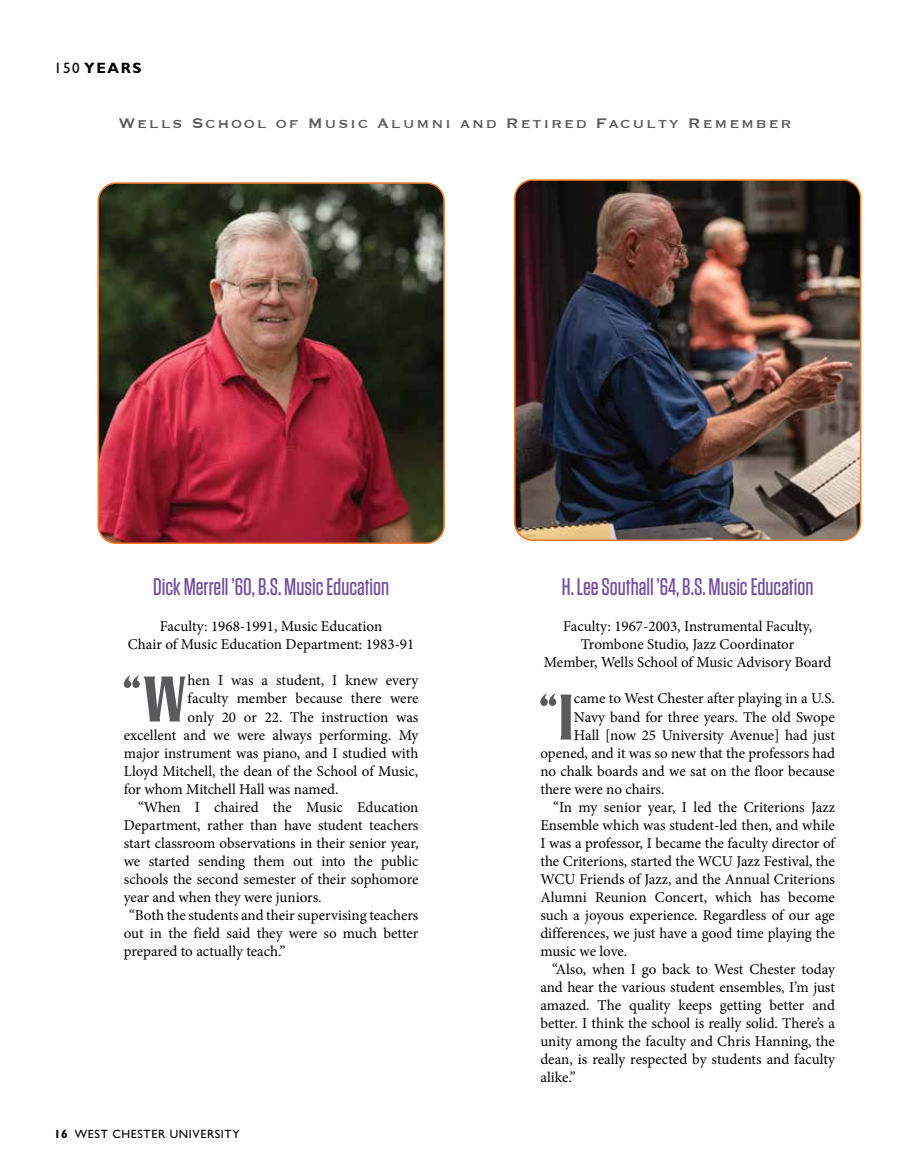
<style>
.page{position:relative;width:905px;height:1175px;background:#fff}
.page>*{position:absolute;margin:0;border:0;box-sizing:border-box;transform-origin:0 0}
.t1{font:75.45px "LHF Signmaker 2";color:#5a5a5d}
.t2{font:500 24px "Tungsten";color:#724fa0}
.t3{font:18px "Copperplate";letter-spacing:.1em;color:#5a5a5d}
.t4{font:15px/18px "Minion Pro";color:#000;text-align:center}
.t5{font:700 15px "Gill Sans Std";letter-spacing:.1em;color:#000}
.t6{font:12px "Gill Sans Std";letter-spacing:.05em;color:#000}
.s1{font-weight:400}
.s2{font-weight:700}
</style>
<div class="page">
<img style="left:514px;top:182px;width:346px;height:358px">
<div style="left:514px;top:179px;width:347px;height:362px;border:2px solid #f47421;border-radius:18px"></div>
<img style="left:98px;top:185px;width:344px;height:358px">
<div style="left:98px;top:182px;width:347px;height:362px;border:2px solid #f47421;border-radius:18px"></div>
<p class="t5" style="left:54px;top:59px;width:89px"><span class="s1">150</span> YEARS</p>
<p class="t3" style="left:118px;top:112px;width:674px">Wells School of Music Alumni and Retired Faculty Remember</p>
<h2 class="t2" style="left:153px;top:574px;width:237px">Dick Merrell ’60, B.S. Music Education</h2>
<p class="t4" style="left:128px;top:617px;width:288px">Faculty: 1968-1991, Music Education<br>Chair of Music Education Department: 1983-91</p>
<h1 class="t1" style="left:122px;top:659px;width:65px">“W</h1>
<p class="t4" style="left:188px;top:671px;width:232px">hen I was a student, I knew every</p>
<p class="t4" style="left:188px;top:689px;width:232px">faculty member because there were</p>
<p class="t4" style="left:188px;top:707px;width:232px">only 20 or 22. The instruction was</p>
<p class="t4" style="left:124px;top:725px;width:296px">excellent and we were always performing. My</p>
<p class="t4" style="left:124px;top:743px;width:296px">major instrument was piano, and I studied with</p>
<p class="t4" style="left:124px;top:761px;width:296px">Lloyd Mitchell, the dean of the School of Music,</p>
<p class="t4" style="left:124px;top:779px;width:216px">for whom Mitchell Hall was named.</p>
<p class="t4" style="left:138px;top:797px;width:282px">“When I chaired the Music Education</p>
<p class="t4" style="left:124px;top:815px;width:296px">Department, rather than have student teachers</p>
<p class="t4" style="left:124px;top:833px;width:296px">start classroom observations in their senior year,</p>
<p class="t4" style="left:124px;top:851px;width:296px">we started sending them out into the public</p>
<p class="t4" style="left:124px;top:869px;width:296px">schools the second semester of their sophomore</p>
<p class="t4" style="left:124px;top:887px;width:199px">year and when they were juniors.</p>
<p class="t4" style="left:129px;top:905px;width:291px">“Both the students and their supervising teachers</p>
<p class="t4" style="left:124px;top:923px;width:296px">out in the field said they were so much better</p>
<p class="t4" style="left:124px;top:941px;width:163px">prepared to actually teach.”</p>
<p class="t6" style="left:54px;top:1127px;width:187px"><span class="s2">16</span> WEST CHESTER UNIVERSITY</p>
<h2 class="t2" style="left:562px;top:574px;width:253px">H. Lee Southall ’64, B.S. Music Education</h2>
<p class="t4" style="left:544px;top:617px;width:289px">Faculty: 1967-2003, Instrumental Faculty,<br>Trombone Studio, Jazz Coordinator<br>Member, Wells School of Music Advisory Board</p>
<h1 class="t1" style="left:539px;top:677px;width:37px">“I</h1>
<p class="t4" style="left:574px;top:689px;width:262px">came to West Chester after playing in a U.S.</p>
<p class="t4" style="left:574px;top:707px;width:262px">Navy band for three years. The old Swope</p>
<p class="t4" style="left:574px;top:725px;width:262px">Hall [now 25 University Avenue] had just</p>
<p class="t4" style="left:540px;top:743px;width:296px">opened, and it was so new that the professors had</p>
<p class="t4" style="left:540px;top:761px;width:296px">no chalk boards and we sat on the floor because</p>
<p class="t4" style="left:540px;top:779px;width:126px">there were no chairs.</p>
<p class="t4" style="left:553px;top:797px;width:283px">“In my senior year, I led the Criterions Jazz</p>
<p class="t4" style="left:540px;top:815px;width:296px">Ensemble which was student-led then, and while</p>
<p class="t4" style="left:540px;top:833px;width:296px">I was a professor, I became the faculty director of</p>
<p class="t4" style="left:540px;top:851px;width:296px">the Criterions, started the WCU Jazz Festival, the</p>
<p class="t4" style="left:540px;top:869px;width:296px">WCU Friends of Jazz, and the Annual Criterions</p>
<p class="t4" style="left:540px;top:887px;width:296px">Alumni Reunion Concert, which has become</p>
<p class="t4" style="left:540px;top:905px;width:296px">such a joyous experience. Regardless of our age</p>
<p class="t4" style="left:540px;top:923px;width:296px">differences, we just have a good time playing the</p>
<p class="t4" style="left:540px;top:941px;width:88px">music we love.</p>
<p class="t4" style="left:552px;top:959px;width:284px">“Also, when I go back to West Chester today</p>
<p class="t4" style="left:540px;top:977px;width:296px">and hear the various student ensembles, I’m just</p>
<p class="t4" style="left:540px;top:995px;width:296px">amazed. The quality keeps getting better and</p>
<p class="t4" style="left:540px;top:1013px;width:296px">better. I think the school is really solid. There’s a</p>
<p class="t4" style="left:540px;top:1031px;width:296px">unity among the faculty and Chris Hanning, the</p>
<p class="t4" style="left:540px;top:1049px;width:296px">dean, is really respected by students and faculty</p>
<p class="t4" style="left:540px;top:1067px;width:37px">alike.”</p>
</div>
